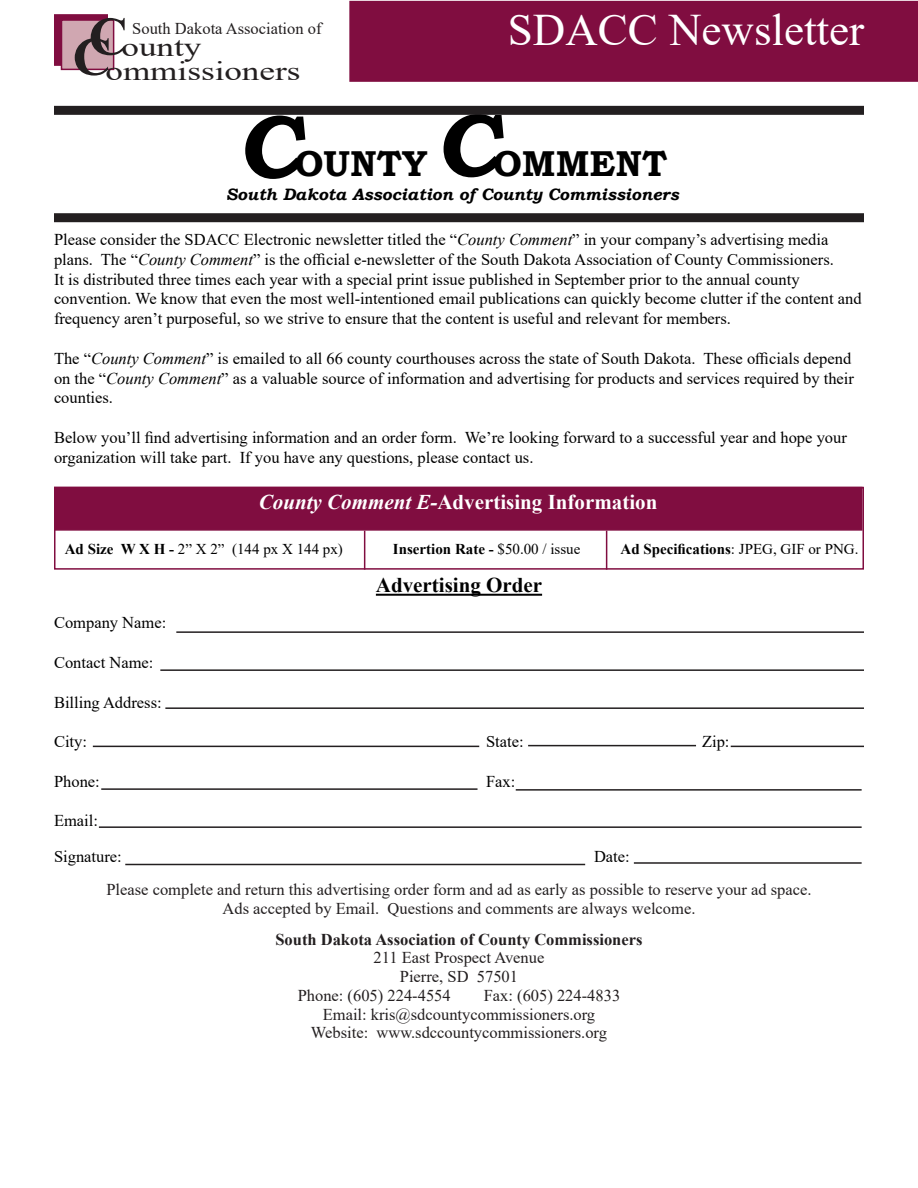
<style>
.page{position:relative;width:918px;height:1188px;background:#fff}
.page>*{position:absolute;margin:0;border:0;box-sizing:border-box;transform-origin:0 0}
.t1{font:italic 700 90px "Bookman Old Style";color:#000}
.t2{font:700 54px "Times New Roman";color:#231f20}
.t3{font:45px "Times New Roman";color:#fff}
.t4{font:700 36px "Bookman Old Style";color:#000}
.t5{font:27px "Times New Roman";color:#231f20;scale:1.3 1}
.t6{font:700 21px "Times New Roman";color:#fff}
.t7{font:700 21px "Times New Roman";color:#000}
.t8{font:16.5px/19.8px "Times New Roman";color:#000}
.t9{font:16.5px "Times New Roman";color:#231f20}
.t10{font:italic 700 16.5px "Bookman Old Style";color:#000}
.t11{font:700 16.5px "Times New Roman";color:#231f20}
.t12{font:700 15px "Times New Roman";color:#000}
.t13{font:15px "Times New Roman";color:#000}
.s1{font-style:italic}
.s2{font-weight:700}
.s3{font-weight:400}
</style>
<div class="page">
<div style="left:350px;top:2px;width:568px;height:79px;background:#800d40"></div>
<div style="left:349px;top:1px;width:569px;height:81px;border:2px solid #800d40"></div>
<div style="left:54px;top:14px;width:54px;height:52px;background:#800d40;border:2px solid #800d40"></div>
<div style="left:61px;top:19px;width:53px;height:51px;background:#d0a7b1;border:2px solid #800d40"></div>
<hr style="left:376px;top:594px;width:166px;height:2px;background:#000">
<div style="left:54px;top:106px;width:810px;height:9px;background:#231f20"></div>
<div style="left:54px;top:213px;width:810px;height:9px;background:#231f20"></div>
<hr style="left:176px;top:631px;width:688px;height:2px;background:#231f20">
<hr style="left:160px;top:669px;width:704px;height:2px;background:#231f20">
<hr style="left:165px;top:707px;width:699px;height:2px;background:#231f20">
<hr style="left:93px;top:746px;width:386px;height:1px;background:#231f20">
<hr style="left:528px;top:745px;width:168px;height:1px;background:#231f20">
<hr style="left:731px;top:746px;width:133px;height:1px;background:#231f20">
<hr style="left:101px;top:788px;width:377px;height:2px;background:#231f20">
<hr style="left:516px;top:789px;width:346px;height:2px;background:#231f20">
<hr style="left:99px;top:826px;width:763px;height:2px;background:#231f20">
<hr style="left:125px;top:864px;width:460px;height:1px;background:#231f20">
<hr style="left:634px;top:862px;width:228px;height:2px;background:#231f20">
<div style="left:54px;top:487px;width:810px;height:83px;border:2px solid #800d40"></div>
<div style="left:54px;top:487px;width:808px;height:44px;background:#800d40;border:2px solid #800d40"></div>
<hr style="left:364px;top:531px;width:1px;height:39px;background:#800d40">
<hr style="left:606px;top:531px;width:1px;height:39px;background:#800d40">
<p class="t2" style="left:89px;top:-3px;width:40px">C</p>
<p class="t5" style="left:105px;top:52px;width:152px">ommissioners</p>
<p class="t9" style="left:132px;top:17px;width:191px">South Dakota Association of</p>
<p class="t2" style="left:73px;top:18px;width:40px">C</p>
<p class="t5" style="left:122px;top:28px;width:63px">ounty</p>
<p class="t3" style="left:508px;top:-2px;width:358px">SDACC Newsletter</p>
<p class="t1" style="left:435px;top:79px;width:64px">C</p>
<p class="t1" style="left:236px;top:81px;width:64px">C</p>
<p class="t4" style="left:493px;top:138px;width:176px">OMMENT</p>
<p class="t10" style="left:226px;top:182px;width:455px">South Dakota Association of County Commissioners</p>
<p class="t4" style="left:295px;top:138px;width:134px">OUNTY</p>
<p class="t8" style="left:54px;top:229px;width:809px">Please consider the SDACC Electronic newsletter titled the “<span class="s1">County Comment</span>” in your company’s advertising media plans. The “<span class="s1">County Comment</span>” is the official e-newsletter of the South Dakota Association of County Commissioners.<br>It is distributed three times each year with a special print issue published in September prior to the annual county convention. We know that even the most well-intentioned email publications can quickly become clutter if the content and frequency aren’t purposeful, so we strive to ensure that the content is useful and relevant for members.</p>
<p class="t8" style="left:54px;top:348px;width:802px">The “<span class="s1">County Comment</span>” is emailed to all 66 county courthouses across the state of South Dakota. These officials depend on the “<span class="s1">County Comment</span>” as a valuable source of information and advertising for products and services required by their counties.</p>
<p class="t8" style="left:54px;top:427px;width:794px">Below you’ll find advertising information and an order form. We’re looking forward to a successful year and hope your organization will take part. If you have any questions, please contact us.</p>
<p class="t6" style="left:259px;top:487px;width:400px"><span class="s1">County Comment E-</span>Advertising Information</p>
<p class="t13" style="left:65px;top:538px;width:280px"><span class="s2">Ad Size W X H -</span> 2” X 2” (144 px X 144 px)</p>
<p class="t12" style="left:393px;top:538px;width:189px">Insertion Rate - <span class="s3">$50.00 / issue</span></p>
<p class="t12" style="left:621px;top:538px;width:239px">Ad Specifications<span class="s3">: JPEG, GIF or PNG.</span></p>
<p class="t7" style="left:376px;top:570px;width:168px">Advertising Order</p>
<p class="t8" style="left:54px;top:612px;width:114px">Company Name:</p>
<p class="t8" style="left:54px;top:652px;width:101px">Contact Name:</p>
<p class="t8" style="left:54px;top:692px;width:109px">Billing Address:</p>
<p class="t8" style="left:54px;top:731px;width:35px">City:</p>
<p class="t8" style="left:486px;top:731px;width:39px">State:</p>
<p class="t8" style="left:702px;top:731px;width:29px">Zip:</p>
<p class="t8" style="left:54px;top:771px;width:47px">Phone:</p>
<p class="t8" style="left:486px;top:771px;width:31px">Fax:</p>
<p class="t8" style="left:54px;top:810px;width:46px">Email:</p>
<p class="t8" style="left:54px;top:846px;width:69px">Signature:</p>
<p class="t8" style="left:594px;top:846px;width:37px">Date:</p>
<p class="t9" style="left:106px;top:878px;width:707px">Please complete and return this advertising order form and ad as early as possible to reserve your ad space.</p>
<p class="t9" style="left:223px;top:897px;width:474px">Ads accepted by Email. Questions and comments are always welcome.</p>
<p class="t11" style="left:275px;top:927px;width:369px">South Dakota Association of County Commissioners</p>
<p class="t9" style="left:374px;top:946px;width:172px">211 East Prospect Avenue</p>
<p class="t9" style="left:400px;top:965px;width:120px">Pierre, SD 57501</p>
<p class="t9" style="left:298px;top:984px;width:155px">Phone: (605) 224-4554</p>
<p class="t9" style="left:484px;top:984px;width:138px">Fax: (605) 224-4833</p>
<p class="t9" style="left:323px;top:1003px;width:274px">Email: kris@sdcountycommissioners.org</p>
<p class="t9" style="left:311px;top:1021px;width:298px">Website: www.sdccountycommissioners.org</p>
</div>
